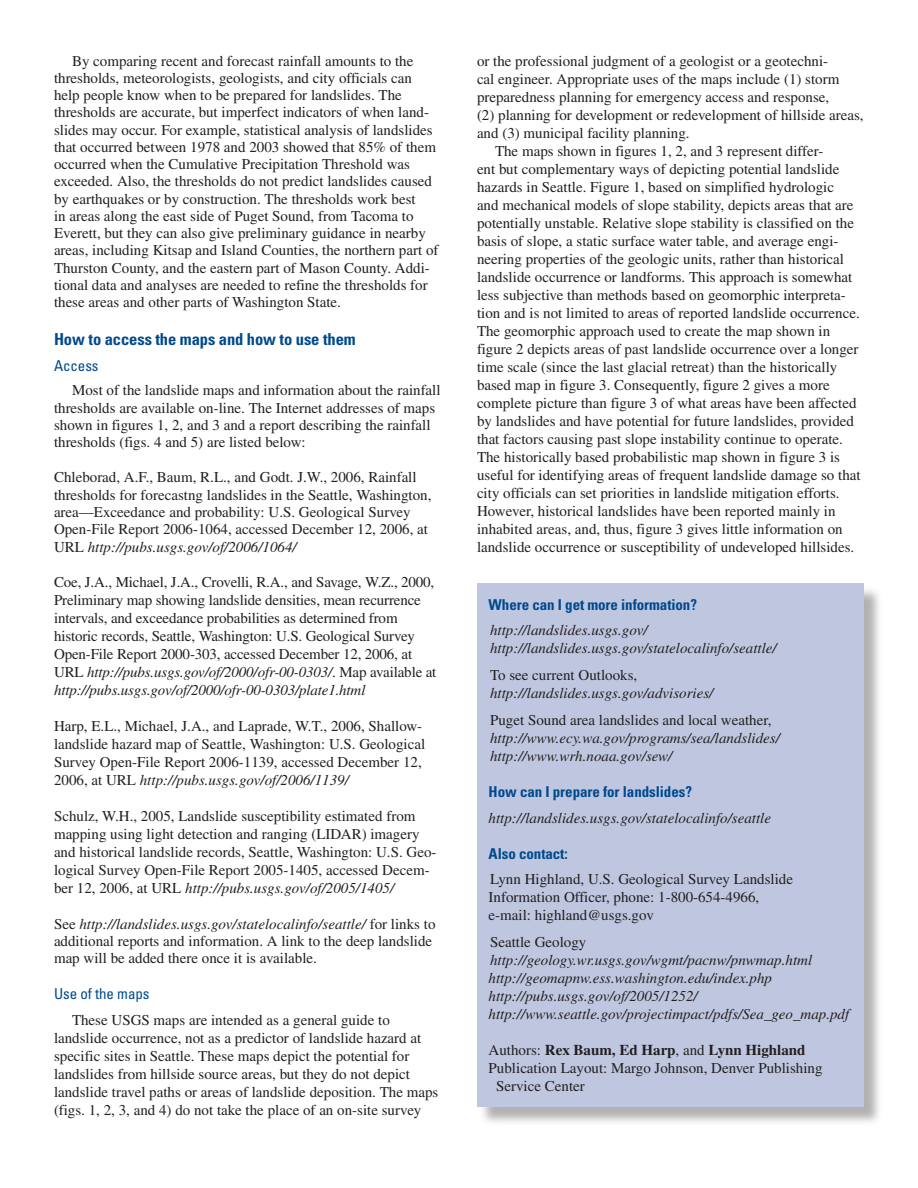
<style>
.page{position:relative;width:918px;height:1188px;background:#fff}
.page>*{position:absolute;margin:0;border:0;box-sizing:border-box;transform-origin:0 0}
.Heading_1{font:700 condensed 16.5px "Univers";letter-spacing:-.005em;color:#004a8d}
.Body_Text{font:15px/18px "Times";color:#231f20}
.BodyNoIndent{font:15px/18px "Times";color:#231f20}
.BodyNoIndent-2{font:italic 15px/18px "Times";color:#231f20}
.Heading_2{font:700 condensed 15px "Univers";letter-spacing:-.005em;color:#004a8d}
.Body_Text-2{font:700 15px "Times";color:#231f20}
.Heading_3{font:condensed 15px "Univers";letter-spacing:-.005em;color:#004a8d}
.s1{font-style:italic}
.s2{font-weight:400}
</style>
<div class="page">
<div style="left:478px;top:585px;width:407px;height:541px;background:#231f20;opacity:.35"></div>
<div style="left:477px;top:584px;width:387px;height:523px;background:#bfc7e0"></div>
<p class="Body_Text" style="left:54px;top:52px;width:386px;line-height:17.2px;text-indent:18px">By comparing recent and forecast rainfall amounts to the thresholds, meteorologists, geologists, and city officials can help people know when to be prepared for landslides. The thresholds are accurate, but imperfect indicators of when land&shy;slides may occur. For example, statistical analysis of landslides that occurred between 1978 and 2003 showed that 85% of them occurred when the Cumulative Precipitation Threshold was exceeded. Also, the thresholds do not predict landslides caused by earthquakes or by construction. The thresholds work best<br>in areas along the east side of Puget Sound, from Tacoma to Everett, but they can also give preliminary guidance in nearby areas, including Kitsap and Island Counties, the northern part of Thurston County, and the eastern part of Mason County. Addi&shy;tional data and analyses are needed to refine the thresholds for these areas and other parts of Washington State.</p>
<p class="Heading_1" style="left:54px;top:329px;width:303px">How to access the maps and how to use them</p>
<p class="Heading_3" style="left:54px;top:356px;width:46px">Access</p>
<p class="Body_Text" style="left:54px;top:382px;width:388px;line-height:17.2px;text-indent:18px">Most of the landslide maps and information about the rainfall thresholds are available on-line. The Internet addresses of maps shown in figures 1, 2, and 3 and a report describing the rainfall thresholds (figs. 4 and 5) are listed below:</p>
<p class="BodyNoIndent" style="left:54px;top:468px;width:379px;line-height:17.4px">Chleborad, A.F., Baum, R.L., and Godt. J.W., 2006, Rainfall thresholds for forecastng landslides in the Seattle, Washington, area—Exceedance and probability: U.S. Geological Survey Open-File Report 2006-1064, accessed December 12, 2006, at URL <span class="s1">http://pubs.usgs.gov/of/2006/1064/</span></p>
<p class="BodyNoIndent" style="left:54px;top:573px;width:384px">Coe, J.A., Michael, J.A., Crovelli, R.A., and Savage, W.Z., 2000, Preliminary map showing landslide densities, mean recurrence intervals, and exceedance probabilities as determined from historic records, Seattle, Washington: U.S. Geological Survey Open-File Report 2000-303, accessed December 12, 2006, at URL <span class="s1">http://pubs.usgs.gov/of/2000/ofr-00-0303/</span>. Map available at <span class="s1">http://pubs.usgs.gov/of/2000/ofr-00-0303/plate1.html</span></p>
<p class="BodyNoIndent" style="left:54px;top:717px;width:373px">Harp, E.L., Michael, J.A., and Laprade, W.T., 2006, Shallow&shy;landslide hazard map of Seattle, Washington: U.S. Geological Survey Open-File Report 2006-1139, accessed December 12, 2006, at URL <span class="s1">http://pubs.usgs.gov/of/2006/1139/</span></p>
<p class="BodyNoIndent" style="left:54px;top:807px;width:384px">Schulz, W.H., 2005, Landslide susceptibility estimated from mapping using light detection and ranging (LIDAR) imagery and historical landslide records, Seattle, Washington: U.S. Geo&shy;logical Survey Open-File Report 2005-1405, accessed Decem&shy;ber 12, 2006, at URL <span class="s1">http://pubs.usgs.gov/of/2005/1405/</span></p>
<p class="BodyNoIndent" style="left:54px;top:915px;width:383px;line-height:17.2px">See <span class="s1">http://landslides.usgs.gov/statelocalinfo/seattle/</span> for links to additional reports and information. A link to the deep landslide map will be added there once it is available.</p>
<p class="Heading_3" style="left:54px;top:984px;width:97px">Use of the maps</p>
<p class="Body_Text" style="left:54px;top:1010px;width:386px;text-indent:18px">These USGS maps are intended as a general guide to landslide occurrence, not as a predictor of landslide hazard at specific sites in Seattle. These maps depict the potential for landslides from hillside source areas, but they do not depict landslide travel paths or areas of landslide deposition. The maps (figs. 1, 2, 3, and 4) do not take the place of an on-site survey</p>
<p class="Body_Text" style="left:477px;top:52px;width:388px">or the professional judgment of a geologist or a geotechni-<br>cal engineer. Appropriate uses of the maps include (1) storm preparedness planning for emergency access and response,<br>(2) planning for development or redevelopment of hillside areas, and (3) municipal facility planning.</p>
<p class="Body_Text" style="left:477px;top:142px;width:385px;text-indent:18px">The maps shown in figures 1, 2, and 3 represent differ-<br>ent but complementary ways of depicting potential landslide hazards in Seattle. Figure 1, based on simplified hydrologic<br>and mechanical models of slope stability, depicts areas that are potentially unstable. Relative slope stability is classified on the basis of slope, a static surface water table, and average engi&shy;neering properties of the geologic units, rather than historical landslide occurrence or landforms. This approach is somewhat less subjective than methods based on geomorphic interpreta&shy;tion and is not limited to areas of reported landslide occurrence.<br>The geomorphic approach used to create the map shown in figure 2 depicts areas of past landslide occurrence over a longer time scale (since the last glacial retreat) than the historically based map in figure 3. Consequently, figure 2 gives a more complete picture than figure 3 of what areas have been affected by landslides and have potential for future landslides, provided that factors causing past slope instability continue to operate.<br>The historically based probabilistic map shown in figure 3 is useful for identifying areas of frequent landslide damage so that city officials can set priorities in landslide mitigation efforts.<br>However, historical landslides have been reported mainly in inhabited areas, and, thus, figure 3 gives little information on landslide occurrence or susceptibility of undeveloped hillsides.</p>
<p class="Heading_2" style="left:489px;top:595px;width:210px">Where can I get more information?</p>
<p class="BodyNoIndent-2" style="left:490px;top:621px;width:159px">http://landslides.usgs.gov/</p>
<p class="BodyNoIndent-2" style="left:490px;top:639px;width:288px">http://landslides.usgs.gov/statelocalinfo/seattle/</p>
<p class="BodyNoIndent" style="left:490px;top:666px;width:149px">To see current Outlooks,</p>
<p class="BodyNoIndent-2" style="left:490px;top:684px;width:225px">http://landslides.usgs.gov/advisories/</p>
<p class="BodyNoIndent" style="left:490px;top:711px;width:283px">Puget Sound area landslides and local weather,</p>
<p class="BodyNoIndent-2" style="left:490px;top:729px;width:291px">http://www.ecy.wa.gov/programs/sea/landslides/</p>
<p class="BodyNoIndent-2" style="left:490px;top:747px;width:184px">http://www.wrh.noaa.gov/sew/</p>
<p class="Heading_2" style="left:489px;top:783px;width:205px">How can I prepare for landslides?</p>
<p class="BodyNoIndent-2" style="left:489px;top:809px;width:284px">http://landslides.usgs.gov/statelocalinfo/seattle</p>
<p class="Heading_2" style="left:489px;top:844px;width:81px">Also contact:</p>
<p class="BodyNoIndent" style="left:490px;top:870px;width:304px">Lynn Highland, U.S. Geological Survey Landslide</p>
<p class="BodyNoIndent" style="left:489px;top:888px;width:272px">Information Officer, phone: 1-800-654-4966, e-mail: highland@usgs.gov</p>
<p class="BodyNoIndent" style="left:490px;top:933px;width:98px">Seattle Geology</p>
<p class="BodyNoIndent-2" style="left:490px;top:951px;width:324px">http://geology.wr.usgs.gov/wgmt/pacnw/pnwmap.html</p>
<p class="BodyNoIndent-2" style="left:489px;top:969px;width:285px">http://geomapnw.ess.washington.edu/index.php http://pubs.usgs.gov/of/2005/1252/</p>
<p class="BodyNoIndent-2" style="left:489px;top:1005px;width:362px">http://www.seattle.gov/projectimpact/pdfs/Sea_geo_map.pdf</p>
<p class="Body_Text-2" style="left:489px;top:1041px;width:318px"><span class="s2">Authors:</span> Rex Baum, Ed Harp<span class="s2">, and</span> Lynn Highland</p>
<p class="Body_Text" style="left:489px;top:1059px;width:335px">Publication Layout: Margo Johnson, Denver Publishing</p>
<p class="Body_Text" style="left:496px;top:1077px;width:90px">Service Center</p>
</div>
